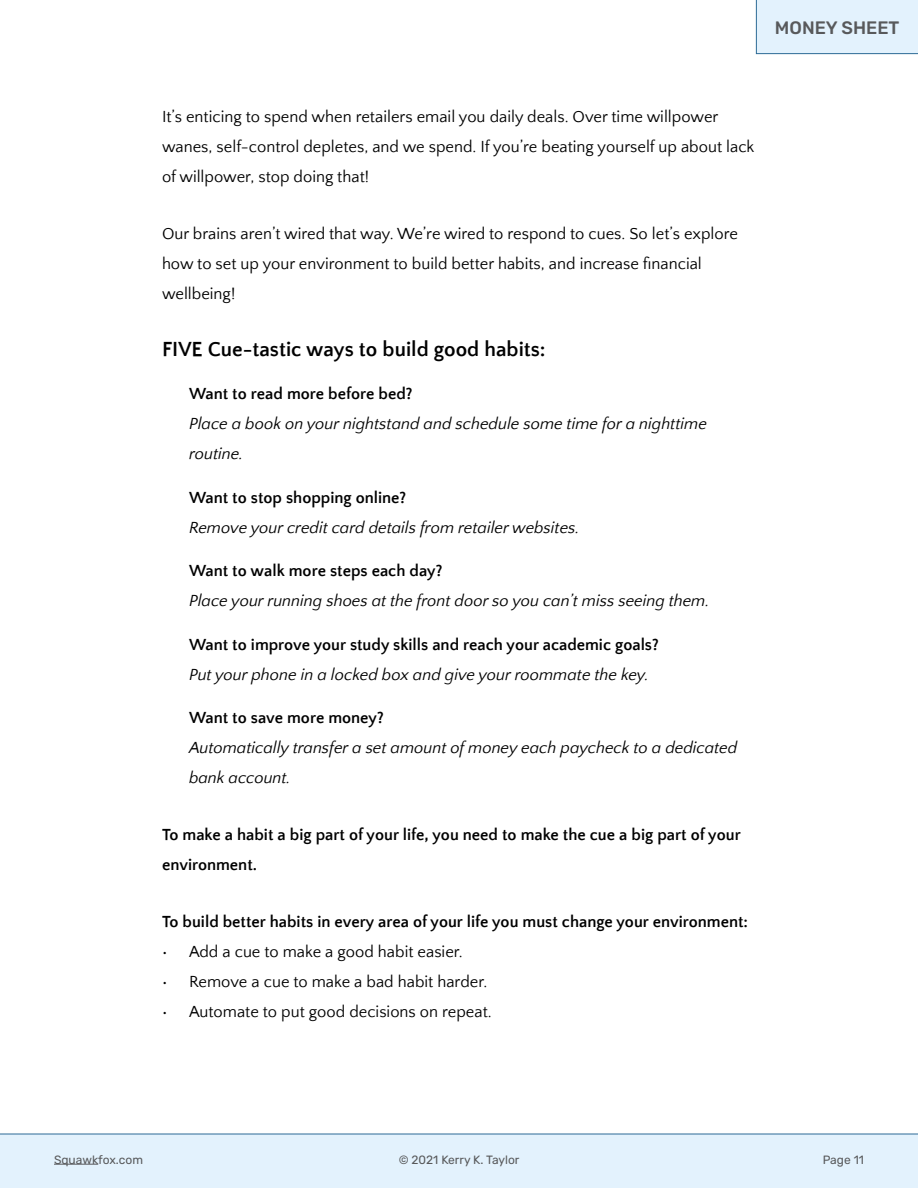
<style>
.page{position:relative;width:918px;height:1188px;background:#fff}
.page>*{position:absolute;margin:0;border:0;box-sizing:border-box;transform-origin:0 0}
.t1{font:700 21px "Quattrocento Sans";color:#000}
.t2{font:500 18px "Rubik";color:#58595b}
.t3{font:16.5px/30px "Quattrocento Sans";color:#000}
.t4{font:italic 16.5px/30px "Quattrocento Sans";color:#000}
.t5{font:700 16.5px/30px "Quattrocento Sans";color:#000}
.t6{font:12px "Rubik";color:#58595b}
</style>
<div class="page">
<div style="left:0;top:1134px;width:918px;height:54px;background:#e3f2fd"></div>
<hr style="left:54px;top:1164px;width:44px;height:1px;background:#58595b">
<div style="left:756px;top:0;width:162px;height:54px;background:#e3f2fd"></div>
<p class="t2" style="left:775px;top:18px;width:126px">MONEY SHEET</p>
<p class="t3" style="left:162px;top:102px;width:594px">It’s enticing to spend when retailers email you daily deals. Over time willpower wanes, self-control depletes, and we spend. If you’re beating yourself up about lack of willpower, stop doing that!</p>
<p class="t3" style="left:162px;top:219px;width:577px">Our brains aren’t wired that way. We’re wired to respond to cues. So let’s explore how to set up your environment to build better habits, and increase financial wellbeing!</p>
<p class="t1" style="left:162px;top:338px;width:385px">FIVE Cue-tastic ways to build good habits:</p>
<p class="t5" style="left:189px;top:380px;width:225px">Want to read more before bed?</p>
<p class="t4" style="left:189px;top:410px;width:519px">Place a book on your nightstand and schedule some time for a nighttime routine.</p>
<p class="t5" style="left:189px;top:483px;width:219px">Want to stop shopping online?</p>
<p class="t4" style="left:189px;top:513px;width:392px">Remove your credit card details from retailer websites.</p>
<p class="t5" style="left:189px;top:557px;width:255px">Want to walk more steps each day?</p>
<p class="t4" style="left:189px;top:587px;width:522px">Place your running shoes at the front door so you can’t miss seeing them.</p>
<p class="t5" style="left:189px;top:630px;width:471px">Want to improve your study skills and reach your academic goals?</p>
<p class="t4" style="left:189px;top:660px;width:461px">Put your phone in a locked box and give your roommate the key.</p>
<p class="t5" style="left:189px;top:704px;width:196px">Want to save more money?</p>
<p class="t4" style="left:189px;top:734px;width:550px">Automatically transfer a set amount of money each paycheck to a dedicated bank account.</p>
<p class="t5" style="left:162px;top:821px;width:580px">To make a habit a big part of your life, you need to make the cue a big part of your environment.</p>
<p class="t5" style="left:162px;top:908px;width:588px">To build better habits in every area of your life you must change your environment:</p>
<p class="t3" style="left:162px;top:938px;width:302px">• Add a cue to make a good habit easier.</p>
<p class="t3" style="left:162px;top:968px;width:327px">• Remove a cue to make a bad habit harder.</p>
<p class="t3" style="left:162px;top:998px;width:331px">• Automate to put good decisions on repeat.</p>
<p class="t6" style="left:54px;top:1153px;width:91px">Squawkfox.com</p>
<p class="t6" style="left:399px;top:1153px;width:122px">© 2021 Kerry K. Taylor</p>
<p class="t6" style="left:823px;top:1153px;width:43px">Page 11</p>
</div>
